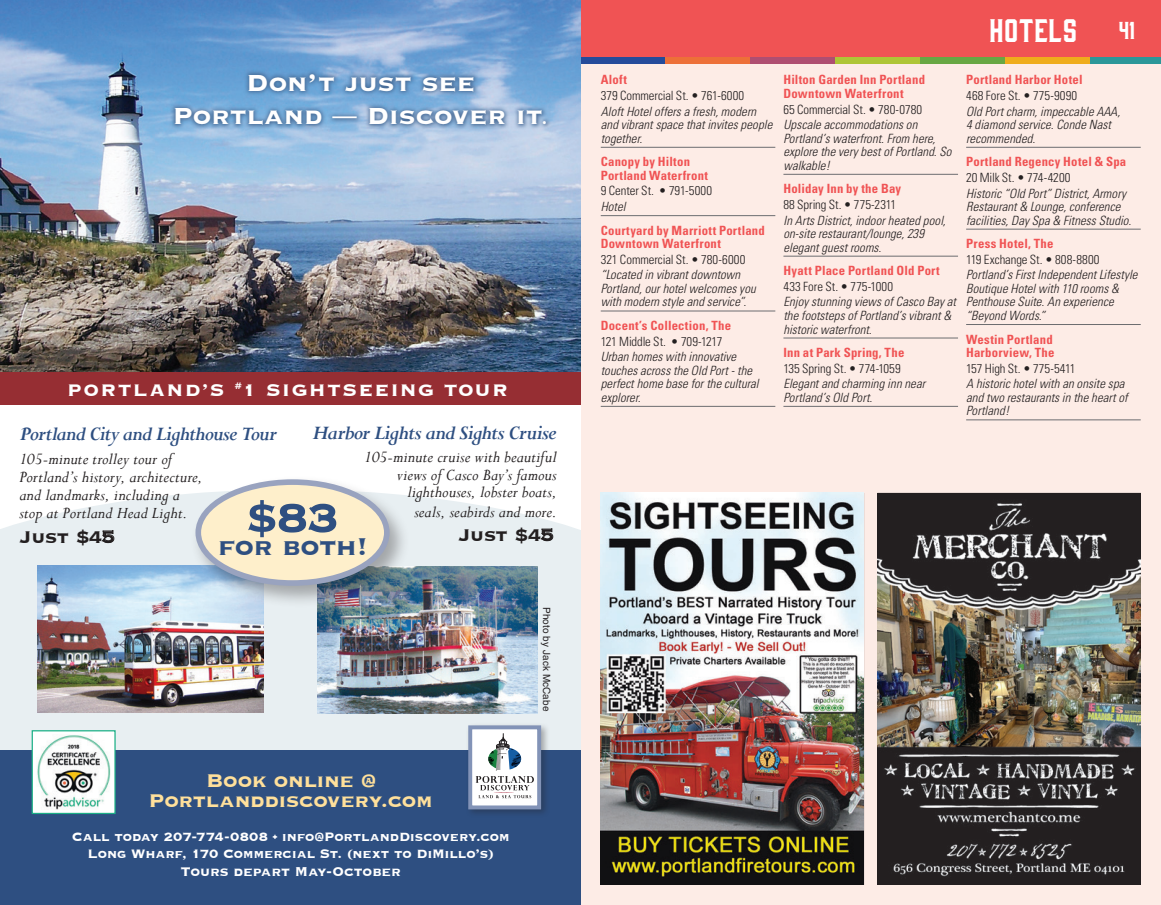
<style>
.page{position:relative;width:1161px;height:905px;background:#fff}
.page>*{position:absolute;margin:0;border:0;box-sizing:border-box;transform-origin:0 0}
.t1{font:51.15px "Copperplate";color:#2e4f81}
.t2{font:700 31.5px "Copperplate";letter-spacing:-.02em;color:#2e4f81}
.t3{font:30.45px/33.3px "Copperplate Thirty Three BC";letter-spacing:-.005em;color:#fff;text-align:center}
.t4{font:30px "Gin";letter-spacing:.02em;color:#fff}
.t5{font:700 23.85px/20.1px "Copperplate";letter-spacing:-.015em;color:#ffe09b;text-align:center}
.t6{font:22.5px "Gin";color:#fff}
.t7{font:700 22.05px "Copperplate";letter-spacing:-.03em;color:#231f20}
.t8{font:italic 700 21.75px/43px "Perpetua";letter-spacing:-.035em;color:#2e4f81;scale:.96 1}
.t9{font:italic 700 21.75px "Perpetua";letter-spacing:-.035em;color:#2e4f81;scale:.94 1}
.t10{font:italic 17.85px/18.1px "Perpetua";letter-spacing:.005em;color:#231f20;text-align:right}
.t11{font:700 16.65px "Copperplate";letter-spacing:-.01em;color:#fff;scale:.96 1}
.t12{font:700 15.9px/17.5px "Copperplate";letter-spacing:-.01em;color:#fff;text-align:center;scale:.96 1}
.Business_Listing_-_D{font:italic 300 condensed 12.75px/13.5px "Univers";letter-spacing:.005em;color:#231f20}
.Business_Listing_-_N{font:700 condensed 12.75px/13.5px "Univers";letter-spacing:.015em;color:#f05354}
.Business_Listing_-_A{font:300 condensed 12.75px "Univers";letter-spacing:-.005em;color:#231f20}
.t13{font:9.9px "Helvetica";letter-spacing:.01em;color:#231f20}
.s1{font-family:"Copperplate Thirty Two BC"}
.s2{font-family:"Copperplate";font-style:normal;color:#fff}
.s3{font-style:inherit}
.s4{font-weight:400}
.s5{font-weight:700}
</style>
<div class="page">
<div style="left:581px;top:0;width:580px;height:904px;background:#fdece6"></div>
<div style="left:580px;top:0;width:581px;height:57px;background:#f05354"></div>
<hr style="left:601px;top:147px;width:174px;height:1px;background:#6c6d70">
<hr style="left:601px;top:215px;width:174px;height:1px;background:#6c6d70">
<hr style="left:601px;top:311px;width:174px;height:1px;background:#6c6d70">
<hr style="left:601px;top:406px;width:174px;height:1px;background:#6c6d70">
<hr style="left:783px;top:174px;width:175px;height:1px;background:#6c6d70">
<hr style="left:783px;top:256px;width:175px;height:1px;background:#6c6d70">
<hr style="left:783px;top:338px;width:175px;height:1px;background:#6c6d70">
<hr style="left:783px;top:406px;width:175px;height:1px;background:#6c6d70">
<hr style="left:966px;top:147px;width:175px;height:1px;background:#6c6d70">
<hr style="left:966px;top:229px;width:175px;height:1px;background:#6c6d70">
<hr style="left:966px;top:324px;width:175px;height:1px;background:#6c6d70">
<hr style="left:966px;top:419px;width:175px;height:1px;background:#6c6d70">
<div style="left:665px;top:57px;width:85px;height:6px;background:#ed7038"></div>
<div style="left:750px;top:57px;width:85px;height:6px;background:#af4e71"></div>
<div style="left:580px;top:57px;width:85px;height:6px;background:#254b9a"></div>
<div style="left:835px;top:57px;width:85px;height:6px;background:#afc536"></div>
<div style="left:920px;top:57px;width:85px;height:6px;background:#68a743"></div>
<div style="left:1005px;top:57px;width:85px;height:6px;background:#efac1c"></div>
<div style="left:1090px;top:57px;width:71px;height:6px;background:#2c9799"></div>
<svg style="left:0;top:494px;width:580px;height:256px;background:#e9eff2"></svg>
<div style="left:0;top:750px;width:580px;height:154px;background:#2e4f81"></div>
<img style="left:0;top:0;width:580px;height:373px">
<div style="left:0;top:373px;width:580px;height:32px;background:#962e33"></div>
<svg style="left:170px;top:69px;width:382px;height:61px;background:#729ec9"></svg>
<img style="left:317px;top:566px;width:221px;height:147px">
<img style="left:37px;top:565px;width:226px;height:147px">
<div style="left:190px;top:476px;width:220px;height:132px;background:#231f20;opacity:.35"></div>
<div style="left:198px;top:482px;width:189px;height:101px;background:#feefcb;border-radius:50%"></div>
<div style="left:195px;top:479px;width:195px;height:107px;border:6px solid #99a3bf;border-radius:50%"></div>
<div style="left:465px;top:722px;width:85px;height:96px;background:#231f20;opacity:.35"></div>
<div style="left:470px;top:727px;width:69px;height:80px;background:#fff"></div>
<svg style="left:476px;top:776px;width:58px;height:22px"></svg>
<svg style="left:488px;top:733px;width:34px;height:37px"></svg>
<div style="left:468px;top:725px;width:73px;height:84px;border:4px solid #8293b7"></div>
<div style="left:32px;top:730px;width:83px;height:83px;background:#fff"></div>
<div style="left:32px;top:730px;width:84px;height:84px;border:1px solid #1db087"></div>
<img style="left:37px;top:735px;width:74px;height:74px">
<img style="left:601px;top:493px;width:263px;height:391px">
<img style="left:878px;top:493px;width:263px;height:391px">
<p class="t3" style="left:172px;top:66px;width:378px">Don’t just see<br>Portland <span class="s1">—</span> Discover it<span class="s1">.</span></p>
<p class="t8" style="left:313px;top:368px;width:256px;text-indent:-245px"><span class="s2">PORTLAND’S</span> <sup>#</sup><span class="s2">1 SIGHTSEEING TOUR<br></span>Harbor Lights and Sights Cruise</p>
<p class="t10" style="left:364px;top:447px;width:194px">105-minute cruise with beautiful views of Casco Bay’s famous lighthouses, lobster boats,<br>seals, seabirds and more.</p>
<p class="t7" style="left:458px;top:520px;width:97px">Just $<span class="s3">4</span><span class="s4">5</span></p>
<p class="t9" style="left:19px;top:420px;width:275px">Portland City and Lighthouse Tour</p>
<p class="t10" style="left:19px;top:449px;width:185px;text-align:left">105-minute trolley tour of<br>Portland’s history, architecture, and landmarks, including a stop at Portland Head Light.</p>
<p class="t7" style="left:19px;top:522px;width:97px">Just $<span class="s3">4</span><span class="s4">5</span></p>
<p class="t1" style="left:246px;top:484px;width:94px"><span class="s5">$</span>83</p>
<p class="t2" style="left:218px;top:526px;width:152px">for both!</p>
<p class="t5" style="left:149px;top:769px;width:286px">Book online @<br>Portlanddiscovery.com</p>
<p class="t12" style="left:72px;top:826px;width:458px">Call today 207-774-0808 • info@PortlandDiscovery.com<br>Long Wharf, 170 Commercial St. (next to DiMillo’s)</p>
<p class="t11" style="left:181px;top:860px;width:231px">Tours depart May-October</p>
<p class="t13" style="left:552px;top:606px;width:106px;rotate:90deg">Photo by Jack McCabe</p>
<h3 class="t4" style="left:989px;top:10px;width:89px">HOTELS</h3>
<h3 class="t6" style="left:1118px;top:15px;width:18px">41</h3>
<p class="Business_Listing_-_N" style="left:601px;top:73px;width:28px">Aloft</p>
<p class="Business_Listing_-_A" style="left:601px;top:88px;width:145px">379 Commercial St. • 761-6000</p>
<p class="Business_Listing_-_D" style="left:601px;top:104px;width:173px">Aloft Hotel offers a fresh, modern and vibrant space that invites people together.</p>
<p class="Business_Listing_-_N" style="left:601px;top:155px;width:109px">Canopy by Hilton<br>Portland Waterfront</p>
<p class="Business_Listing_-_A" style="left:601px;top:183px;width:113px">9 Center St. • 791-5000</p>
<p class="Business_Listing_-_D" style="left:601px;top:200px;width:26px">Hotel</p>
<p class="Business_Listing_-_N" style="left:601px;top:223px;width:166px">Courtyard by Marriott Portland<br>Downtown Waterfront</p>
<p class="Business_Listing_-_A" style="left:601px;top:252px;width:146px">321 Commercial St. • 780-6000</p>
<p class="Business_Listing_-_D" style="left:601px;top:268px;width:157px">“Located in vibrant downtown<br>Portland, our hotel welcomes you with modern style and service”.</p>
<p class="Business_Listing_-_N" style="left:601px;top:318px;width:132px">Docent’s Collection, The</p>
<p class="Business_Listing_-_A" style="left:601px;top:333px;width:123px">121 Middle St. • 709-1217</p>
<p class="Business_Listing_-_D" style="left:601px;top:350px;width:160px">Urban homes with innovative touches across the Old Port - the perfect home base for the cultural explorer.</p>
<p class="Business_Listing_-_N" style="left:783px;top:73px;width:143px">Hilton Garden Inn Portland<br>Downtown Waterfront</p>
<p class="Business_Listing_-_A" style="left:783px;top:101px;width:140px">65 Commercial St. • 780-0780</p>
<p class="Business_Listing_-_D" style="left:783px;top:118px;width:170px">Upscale accommodations on<br>Portland’s waterfront. From here, explore the very best of Portland. So walkable!</p>
<p class="Business_Listing_-_N" style="left:783px;top:182px;width:119px">Holiday Inn by the Bay</p>
<p class="Business_Listing_-_A" style="left:783px;top:197px;width:114px">88 Spring St. • 775-2311</p>
<p class="Business_Listing_-_D" style="left:783px;top:213px;width:164px">In Arts District, indoor heated pool, on-site restaurant/lounge, 239 elegant guest rooms.</p>
<p class="Business_Listing_-_N" style="left:783px;top:264px;width:158px">Hyatt Place Portland Old Port</p>
<p class="Business_Listing_-_A" style="left:783px;top:279px;width:111px">433 Fore St. • 775-1000</p>
<p class="Business_Listing_-_D" style="left:783px;top:295px;width:174px">Enjoy stunning views of Casco Bay at the footsteps of Portland’s vibrant &amp; historic waterfront.</p>
<p class="Business_Listing_-_N" style="left:783px;top:345px;width:122px">Inn at Park Spring, The</p>
<p class="Business_Listing_-_A" style="left:783px;top:360px;width:119px">135 Spring St. • 774-1059</p>
<p class="Business_Listing_-_D" style="left:783px;top:377px;width:143px">Elegant and charming inn near<br>Portland’s Old Port.</p>
<p class="Business_Listing_-_N" style="left:966px;top:73px;width:118px">Portland Harbor Hotel</p>
<p class="Business_Listing_-_A" style="left:966px;top:88px;width:113px">468 Fore St. • 775-9090</p>
<p class="Business_Listing_-_D" style="left:966px;top:104px;width:156px">Old Port charm, impeccable AAA,<br>4 diamond service. Conde Nast recommended.</p>
<p class="Business_Listing_-_N" style="left:966px;top:155px;width:162px">Portland Regency Hotel &amp; Spa</p>
<p class="Business_Listing_-_A" style="left:966px;top:170px;width:106px">20 Milk St. • 774-4200</p>
<p class="Business_Listing_-_D" style="left:966px;top:186px;width:167px">Historic “Old Port” District, Armory<br>Restaurant &amp; Lounge, conference facilities, Day Spa &amp; Fitness Studio.</p>
<p class="Business_Listing_-_N" style="left:966px;top:237px;width:89px">Press Hotel, The</p>
<p class="Business_Listing_-_A" style="left:966px;top:252px;width:135px">119 Exchange St. • 808-8800</p>
<p class="Business_Listing_-_D" style="left:966px;top:268px;width:173px">Portland’s First Independent Lifestyle<br>Boutique Hotel with 110 rooms &amp;<br>Penthouse Suite. An experience “Beyond Words.”</p>
<p class="Business_Listing_-_N" style="left:966px;top:332px;width:90px">Westin Portland<br>Harborview, The</p>
<p class="Business_Listing_-_A" style="left:966px;top:360px;width:111px">157 High St. • 775-5411</p>
<p class="Business_Listing_-_D" style="left:966px;top:377px;width:163px">A historic hotel with an onsite spa and two restaurants in the heart of<br>Portland!</p>
</div>
